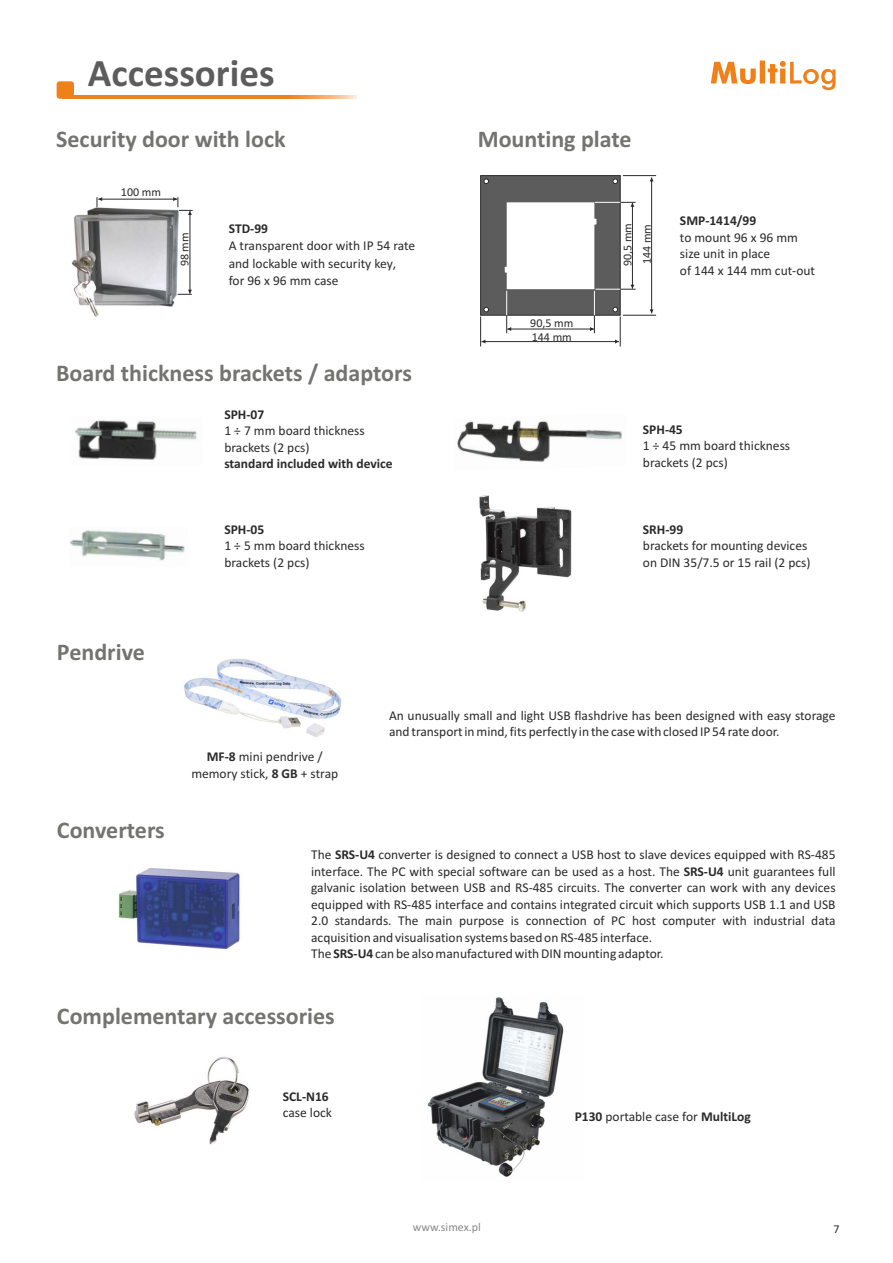
<style>
.page{position:relative;width:893px;height:1263px;background:#fff}
.page>*{position:absolute;margin:0;border:0;box-sizing:border-box;transform-origin:0 0}
.t1{font:700 39px "Calibri";color:#5c5c5c}
.t2{font:700 24px "Calibri";color:#737370}
.t3{font:13.5px/16.5px "Calibri";color:#2b2929}
.t4{font:700 13.5px "Calibri";color:#2b2929}
.t5{font:12px/19.5px "Calibri";color:#2b2929}
.t6{font:12px "Calibri";color:#8a8a8a}
.s1{font-weight:700}
</style>
<div class="page">
<svg style="left:711px;top:61px;width:125px;height:29px"></svg>
<img style="left:183px;top:659px;width:159px;height:78px">
<img style="left:118px;top:868px;width:122px;height:81px">
<img style="left:134px;top:1056px;width:115px;height:89px">
<img style="left:457px;top:420px;width:165px;height:42px">
<img style="left:74px;top:420px;width:123px;height:40px">
<img style="left:479px;top:495px;width:93px;height:117px">
<img style="left:69px;top:530px;width:116px;height:31px">
<img style="left:71px;top:197px;width:119px;height:120px">
<hr style="left:190px;top:211px;width:1px;height:83px;background:#2b2929">
<svg style="left:178px;top:290px;width:14px;height:5px"></svg>
<hr style="left:98px;top:199px;width:79px;height:1px;background:#2b2929">
<svg style="left:173px;top:197px;width:20px;height:18px"></svg>
<svg style="left:97px;top:197px;width:5px;height:10px"></svg>
<hr style="left:623px;top:175px;width:33px;height:1px;background:#2b2929">
<hr style="left:623px;top:315px;width:33px;height:1px;background:#2b2929">
<hr style="left:651px;top:177px;width:1px;height:136px;background:#2b2929">
<hr style="left:620px;top:316px;width:1px;height:30px;background:#2b2929">
<hr style="left:481px;top:341px;width:138px;height:1px;background:#2b2929">
<hr style="left:480px;top:316px;width:1px;height:30px;background:#2b2929">
<svg style="left:480px;top:175px;width:156px;height:158px"></svg>
<svg style="left:73px;top:95px;width:284px;height:4px"></svg>
<div style="left:57px;top:81px;width:17px;height:18px;background:#f0801a;border-radius:3px"></div>
<img style="left:427px;top:997px;width:137px;height:180px">
<h1 class="t1" style="left:88px;top:57px;width:188px">Accessories</h1>
<h2 class="t2" style="left:56px;top:129px;width:231px">Security door with lock</h2>
<h2 class="t2" style="left:478px;top:129px;width:155px">Mounting plate</h2>
<p class="t5" style="left:121px;top:183px;width:42px">100 mm</p>
<p class="t5" style="left:176px;top:266px;width:36px;rotate:-90deg">98 mm</p>
<p class="t4" style="left:229px;top:223px;width:41px">STD-99</p>
<p class="t3" style="left:229px;top:238px;width:188px;line-height:17.2px">A transparent door with IP 54 rate and lockable with security key,<br>for 96 x 96 mm case</p>
<h2 class="t2" style="left:56px;top:363px;width:357px">Board thickness brackets / adaptors</h2>
<p class="t4" style="left:224px;top:409px;width:41px">SPH-07</p>
<p class="t3" style="left:224px;top:424px;width:142px">1 ÷ 7 mm board thickness brackets (2 pcs)</p>
<p class="t4" style="left:224px;top:458px;width:170px">standard included with device</p>
<h2 class="t2" style="left:57px;top:642px;width:89px">Pendrive</h2>
<p class="t4" style="left:224px;top:524px;width:41px">SPH-05</p>
<p class="t3" style="left:224px;top:539px;width:142px">1 ÷ 5 mm board thickness brackets (2 pcs)</p>
<p class="t5" style="left:530px;top:315px;width:45px">90,5 mm</p>
<p class="t5" style="left:532px;top:328px;width:42px">144 mm</p>
<p class="t5" style="left:619px;top:266px;width:45px;rotate:-90deg">90,5 mm<br>144 mm</p>
<p class="t4" style="left:680px;top:215px;width:78px">SMP-1414/99</p>
<p class="t3" style="left:680px;top:230px;width:137px">to mount 96 x 96 mm size unit in place<br>of 144 x 144 mm cut-out</p>
<p class="t4" style="left:643px;top:424px;width:41px">SPH-45</p>
<p class="t3" style="left:643px;top:439px;width:149px">1 ÷ 45 mm board thickness brackets (2 pcs)</p>
<p class="t4" style="left:643px;top:524px;width:42px">SRH-99</p>
<p class="t3" style="left:643px;top:539px;width:169px">brackets for mounting devices on DIN 35/7.5 or 15 rail (2 pcs)</p>
<h2 class="t2" style="left:57px;top:820px;width:109px">Converters</h2>
<p class="t3" style="left:191px;top:749px;width:148px;text-align:center"><span class="s1">MF-8</span> mini pendrive / memory stick, <span class="s1">8 GB</span> + strap</p>
<p class="t3" style="left:389px;top:708px;width:448px">An unusually small and light USB flashdrive has been designed with easy storage and transport in mind, fits perfectly in the casewith closed IP 54 rate door.</p>
<p class="t3" style="left:311px;top:848px;width:526px">The <span class="s1">SRS-U4</span> converter is designed to connect a USB host to slave devices equipped with RS-485 interface. The PC with special software can be used as a host. The <span class="s1">SRS-U4</span> unit guarantees full galvanic isolation between USB and RS-485 circuits. The converter can work with any devices equipped with RS-485 interface and contains integrated circuit which supports USB 1.1 and USB 2.0 standards. The main purpose is connection of PC host computer with industrial data acquisition and visualisation systems based on RS-485 interface.<br>The <span class="s1">SRS-U4</span> can be also manufactured with DIN mounting adaptor.</p>
<h2 class="t2" style="left:57px;top:1006px;width:279px">Complementary accessories</h2>
<p class="t4" style="left:283px;top:1091px;width:47px">SCL-N16</p>
<p class="t3" style="left:283px;top:1106px;width:51px">case lock</p>
<p class="t3" style="left:575px;top:1110px;width:178px"><span class="s1">P130</span> portable case for <span class="s1">MultiLog</span></p>
<p class="t6" style="left:413px;top:1221px;width:70px">www.simex.pl</p>
<p class="t5" style="left:833px;top:1220px;width:8px">7</p>
</div>
